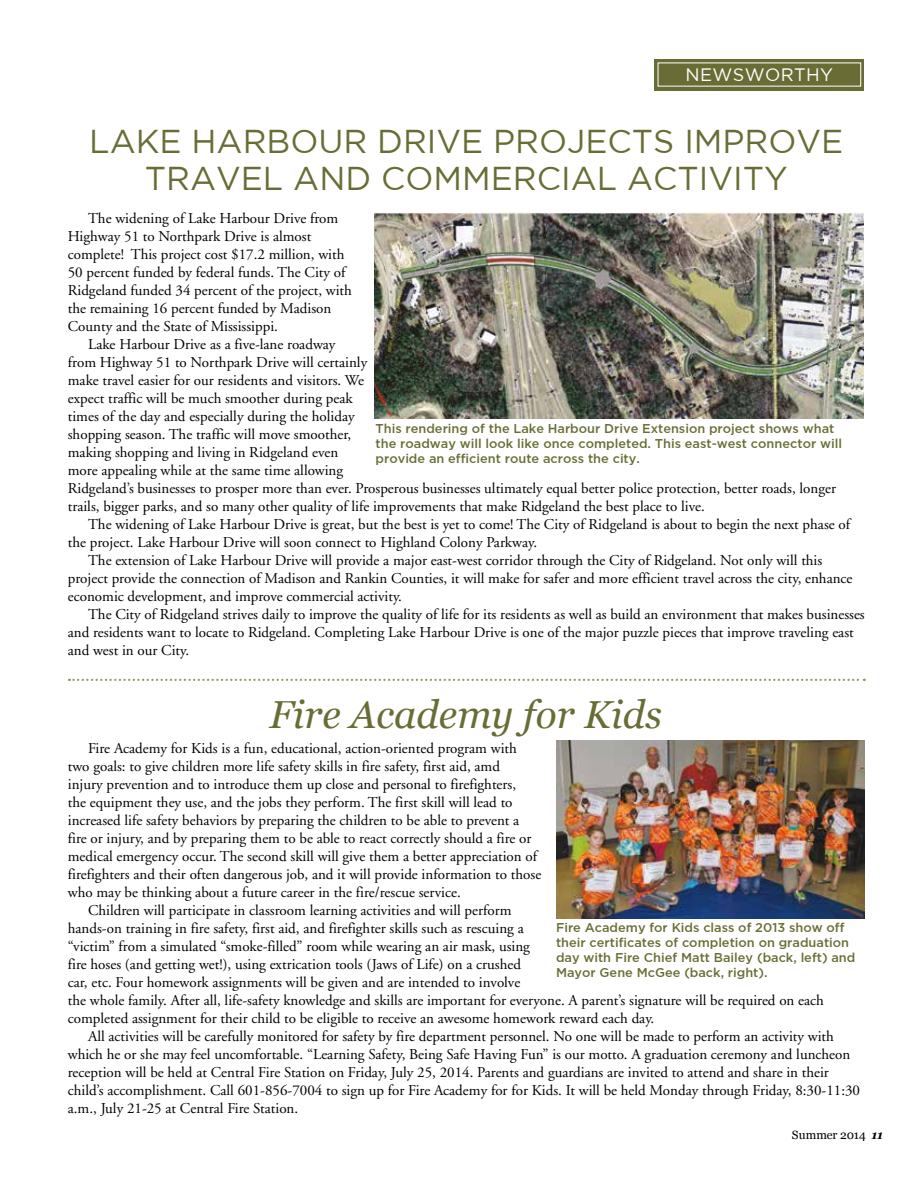
<style>
.page{position:relative;width:918px;height:1188px;background:#fff}
.page>*{position:absolute;margin:0;border:0;box-sizing:border-box;transform-origin:0 0}
.t1{font:italic 39px "Georgia";color:#696d35}
.t2{font:33px/38px "Gotham";color:#696d35;text-align:center}
.t3{font:18px "Gotham";letter-spacing:.02em;color:#fff}
.t4{font:15px/18px "Adobe Garamond";color:#000}
.t5{font:500 12.75px/15px "Gotham";color:#696d35}
.t6{font:12px "Georgia";color:#000}
.s1{font-weight:700;font-style:italic}
</style>
<div class="page">
<svg style="left:655px;top:59px;width:209px;height:31px;fill:#696d35"></svg>
<svg style="left:69px;top:679px;width:796px;height:2px"></svg>
<img style="left:375px;top:212px;width:489px;height:206px">
<img style="left:556px;top:741px;width:308px;height:178px">
<p class="t3" style="left:686px;top:65px;width:149px">NEWSWORTHY</p>
<h2 class="t2" style="left:89px;top:121px;width:756px">LAKE HARBOUR DRIVE PROJECTS IMPROVE<br>TRAVEL AND COMMERCIAL ACTIVITY</h2>
<p class="t4" style="left:68px;top:210px;width:286px;text-indent:20px">The widening of Lake Harbour Drive from Highway 51 to Northpark Drive is almost complete! This project cost $17.2 million, with 50 percent funded by federal funds. The City of Ridgeland funded 34 percent of the project, with the remaining 16 percent funded by Madison County and the State of Mississippi.</p>
<p class="t4" style="left:68px;top:336px;width:770px;text-indent:20px">Lake Harbour Drive as a five-lane roadway<br>from Highway 51 to Northpark Drive will certainly<br>make travel easier for our residents and visitors. We<br>expect traffic will be much smoother during peak<br>times of the day and especially during the holiday<br>shopping season. The traffic will move smoother,<br>making shopping and living in Ridgeland even<br>more appealing while at the same time allowing<br>Ridgeland’s businesses to prosper more than ever. Prosperous businesses ultimately equal better police protection, better roads, longer trails, bigger parks, and so many other quality of life improvements that make Ridgeland the best place to live.</p>
<p class="t4" style="left:88px;top:516px;width:764px">The widening of Lake Harbour Drive is great, but the best is yet to come! The City of Ridgeland is about to begin the next phase of</p>
<p class="t4" style="left:68px;top:534px;width:471px">the project. Lake Harbour Drive will soon connect to Highland Colony Parkway.</p>
<p class="t4" style="left:88px;top:552px;width:736px">The extension of Lake Harbour Drive will provide a major east-west corridor through the City of Ridgeland. Not only will this</p>
<p class="t4" style="left:68px;top:570px;width:786px">project provide the connection of Madison and Rankin Counties, it will make for safer and more efficient travel across the city, enhance</p>
<p class="t4" style="left:68px;top:588px;width:336px">economic development, and improve commercial activity.</p>
<p class="t4" style="left:88px;top:606px;width:778px">The City of Ridgeland strives daily to improve the quality of life for its residents as well as build an environment that makes businesses</p>
<p class="t4" style="left:68px;top:624px;width:787px">and residents want to locate to Ridgeland. Completing Lake Harbour Drive is one of the major puzzle pieces that improve traveling east</p>
<p class="t4" style="left:68px;top:642px;width:123px">and west in our City.</p>
<h1 class="t1" style="left:270px;top:686px;width:394px">Fire Academy for Kids</h1>
<p class="t4" style="left:88px;top:740px;width:430px">Fire Academy for Kids is a fun, educational, action-oriented program with</p>
<p class="t4" style="left:68px;top:758px;width:434px">two goals: to give children more life safety skills in fire safety, first aid, amd</p>
<p class="t4" style="left:68px;top:776px;width:450px">injury prevention and to introduce them up close and personal to firefighters,</p>
<p class="t4" style="left:68px;top:794px;width:446px">the equipment they use, and the jobs they perform. The first skill will lead to</p>
<p class="t4" style="left:68px;top:812px;width:453px">increased life safety behaviors by preparing the children to be able to prevent a</p>
<p class="t4" style="left:68px;top:830px;width:465px">fire or injury, and by preparing them to be able to react correctly should a fire or</p>
<p class="t4" style="left:68px;top:848px;width:471px">medical emergency occur. The second skill will give them a better appreciation of</p>
<p class="t4" style="left:68px;top:866px;width:475px">firefighters and their often dangerous job, and it will provide information to those</p>
<p class="t4" style="left:68px;top:884px;width:394px">who may be thinking about a future career in the fire/rescue service.</p>
<p class="t4" style="left:88px;top:902px;width:425px">Children will participate in classroom learning activities and will perform</p>
<p class="t4" style="left:68px;top:920px;width:457px">hands-on training in fire safety, first aid, and firefighter skills such as rescuing a</p>
<p class="t4" style="left:68px;top:938px;width:464px">“victim” from a simulated “smoke-filled” room while wearing an air mask, using</p>
<p class="t4" style="left:68px;top:956px;width:455px">fire hoses (and getting wet!), using extrication tools (Jaws of Life) on a crushed</p>
<p class="t4" style="left:68px;top:974px;width:454px">car, etc. Four homework assignments will be given and are intended to involve</p>
<p class="t4" style="left:68px;top:992px;width:758px">the whole family. After all, life-safety knowledge and skills are important for everyone. A parent’s signature will be required on each</p>
<p class="t4" style="left:68px;top:1010px;width:588px">completed assignment for their child to be eligible to receive an awesome homework reward each day.</p>
<p class="t4" style="left:88px;top:1028px;width:747px">All activities will be carefully monitored for safety by fire department personnel. No one will be made to perform an activity with</p>
<p class="t4" style="left:68px;top:1046px;width:784px">which he or she may feel uncomfortable. “Learning Safety, Being Safe Having Fun” is our motto. A graduation ceremony and luncheon</p>
<p class="t4" style="left:68px;top:1064px;width:763px">reception will be held at Central Fire Station on Friday, July 25, 2014. Parents and guardians are invited to attend and share in their</p>
<p class="t4" style="left:68px;top:1082px;width:794px">child’s accomplishment. Call 601-856-7004 to sign up for Fire Academy for for Kids. It will be held Monday through Friday, 8:30-11:30</p>
<p class="t4" style="left:68px;top:1100px;width:232px">a.m., July 21-25 at Central Fire Station.</p>
<p class="t5" style="left:376px;top:421px;width:468px">This rendering of the Lake Harbour Drive Extension project shows what the roadway will look like once completed. This east-west connector will provide an efficient route across the city.</p>
<p class="t5" style="left:556px;top:920px;width:301px">Fire Academy for Kids class of 2013 show off their certificates of completion on graduation day with Fire Chief Matt Bailey (back, left) and Mayor Gene McGee (back, right).</p>
<p class="t6" style="left:792px;top:1126px;width:93px">Summer 2014 <span class="s1">11</span></p>
</div>
